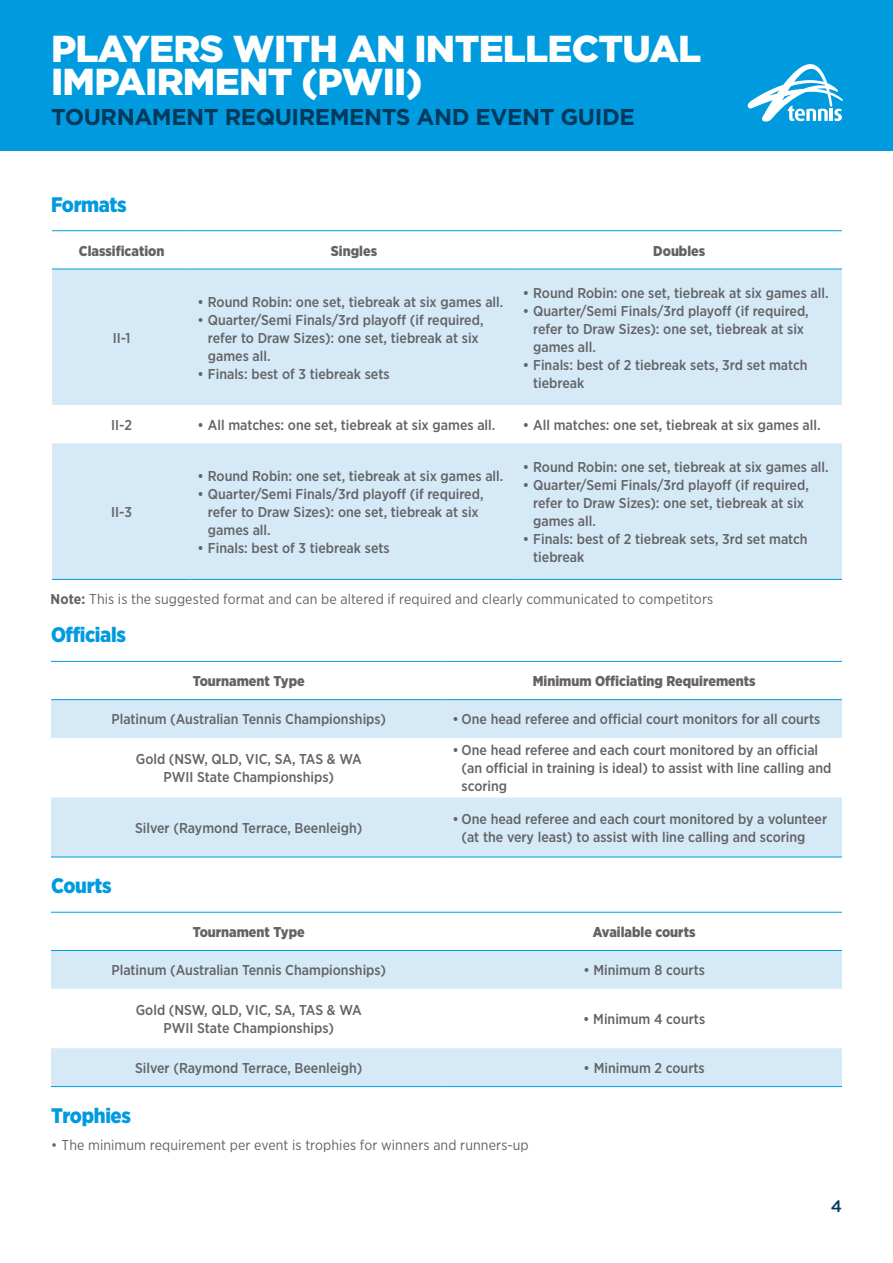
<style>
.page{position:relative;width:893px;height:1263px;background:#fff}
.page>*{position:absolute;margin:0;border:0;box-sizing:border-box;transform-origin:0 0}
.t1{font:900 37.5px/33px "Gotham HTF";letter-spacing:-.02em;color:#fff}
.t2{font:700 22.95px "Gotham HTF";letter-spacing:-.02em;color:#00395c}
.t3{font:900 21px "Gotham Narrow";letter-spacing:-.015em;color:#009bde}
.t4{font:500 16.5px "Gotham HTF";color:#00395c}
.t5{font:500 14.25px/18px "Gotham Narrow";color:#636366}
.t6{font:14.25px "Gotham Narrow";letter-spacing:.005em;color:#636366}
.t7{font:900 14.25px "Gotham Narrow";color:#636366}
.s1{font-weight:700}
</style>
<div class="page">
<div style="left:0;top:0;width:893px;height:151px;background:#009bde"></div>
<svg style="left:747px;top:64px;width:96px;height:58px"></svg>
<svg style="left:52px;top:270px;width:790px;height:309px;background:#daebf7"></svg>
<hr style="left:52px;top:230px;width:139px;height:1px;background:#009bde">
<hr style="left:191px;top:230px;width:326px;height:1px;background:#009bde">
<hr style="left:517px;top:230px;width:325px;height:1px;background:#009bde">
<hr style="left:52px;top:269px;width:139px;height:1px;background:#009bde">
<hr style="left:191px;top:269px;width:326px;height:1px;background:#009bde">
<hr style="left:517px;top:269px;width:325px;height:1px;background:#009bde">
<hr style="left:52px;top:579px;width:139px;height:1px;background:#009bde">
<hr style="left:191px;top:579px;width:326px;height:1px;background:#009bde">
<hr style="left:517px;top:579px;width:325px;height:1px;background:#009bde">
<svg style="left:51px;top:700px;width:791px;height:157px;fill:#d5e9f7"></svg>
<hr style="left:51px;top:661px;width:395px;height:1px;background:#009bde">
<hr style="left:446px;top:661px;width:396px;height:1px;background:#009bde">
<hr style="left:51px;top:699px;width:395px;height:1px;background:#009bde">
<hr style="left:446px;top:699px;width:396px;height:1px;background:#009bde">
<hr style="left:51px;top:857px;width:395px;height:1px;background:#009bde">
<hr style="left:446px;top:857px;width:396px;height:1px;background:#009bde">
<svg style="left:51px;top:951px;width:791px;height:135px;fill:#d5e9f7"></svg>
<hr style="left:51px;top:912px;width:395px;height:1px;background:#009bde">
<hr style="left:446px;top:912px;width:396px;height:1px;background:#009bde">
<hr style="left:51px;top:950px;width:395px;height:1px;background:#009bde">
<hr style="left:446px;top:950px;width:396px;height:1px;background:#009bde">
<hr style="left:51px;top:1086px;width:395px;height:1px;background:#009bde">
<hr style="left:446px;top:1086px;width:396px;height:1px;background:#009bde">
<h1 class="t1" style="left:51px;top:32px;width:652px">PLAYERS WITH AN INTELLECTUAL<br>IMPAIRMENT (PWII)</h1>
<h2 class="t2" style="left:51px;top:104px;width:585px">TOURNAMENT REQUIREMENTS AND EVENT GUIDE</h2>
<h3 class="t3" style="left:51px;top:191px;width:77px">Formats</h3>
<p class="t7" style="left:79px;top:241px;width:87px">Classification</p>
<p class="t7" style="left:331px;top:241px;width:48px">Singles</p>
<p class="t7" style="left:653px;top:241px;width:54px">Doubles</p>
<p class="t5" style="left:113px;top:328px;width:19px">II-1</p>
<p class="t5" style="left:197px;top:292px;width:307px">• Round Robin: one set, tiebreak at six games all.</p>
<p class="t5" style="left:208px;top:310px;width:277px;text-indent:-11px">• Quarter/Semi Finals/3rd playoff (if required, refer to Draw Sizes): one set, tiebreak at six games all.</p>
<p class="t5" style="left:197px;top:364px;width:194px">• Finals: best of 3 tiebreak sets</p>
<p class="t5" style="left:523px;top:283px;width:307px">• Round Robin: one set, tiebreak at six games all.</p>
<p class="t5" style="left:533px;top:301px;width:277px;text-indent:-11px">• Quarter/Semi Finals/3rd playoff (if required, refer to Draw Sizes): one set, tiebreak at six games all.</p>
<p class="t5" style="left:533px;top:355px;width:276px;text-indent:-11px">• Finals: best of 2 tiebreak sets, 3rd set match tiebreak</p>
<p class="t5" style="left:111px;top:416px;width:22px">II-2</p>
<p class="t5" style="left:197px;top:416px;width:299px">• All matches: one set, tiebreak at six games all.</p>
<p class="t5" style="left:523px;top:416px;width:299px">• All matches: one set, tiebreak at six games all.</p>
<p class="t5" style="left:523px;top:458px;width:307px">• Round Robin: one set, tiebreak at six games all.</p>
<p class="t5" style="left:533px;top:476px;width:277px;text-indent:-11px">• Quarter/Semi Finals/3rd playoff (if required, refer to Draw Sizes): one set, tiebreak at six games all.</p>
<p class="t5" style="left:533px;top:530px;width:276px;text-indent:-11px">• Finals: best of 2 tiebreak sets, 3rd set match tiebreak</p>
<p class="t6" style="left:51px;top:590px;width:664px"><span class="s1">Note:</span> This is the suggested format and can be altered if required and clearly communicated to competitors</p>
<h3 class="t3" style="left:51px;top:621px;width:76px">Officials</h3>
<p class="t7" style="left:193px;top:672px;width:114px">Tournament Type</p>
<p class="t7" style="left:533px;top:672px;width:224px">Minimum Officiating Requirements</p>
<p class="t5" style="left:111px;top:710px;width:276px">Platinum (Australian Tennis Championships)</p>
<p class="t5" style="left:452px;top:710px;width:369px">• One head referee and official court monitors for all courts</p>
<p class="t5" style="left:136px;top:750px;width:227px;text-align:center">Gold (NSW, QLD, VIC, SA, TAS &amp; WA<br>PWII State Championships)</p>
<p class="t5" style="left:461px;top:741px;width:371px;text-indent:-9px">• One head referee and each court monitored by an official (an official in training is ideal) to assist with line calling and scoring</p>
<p class="t5" style="left:135px;top:819px;width:229px">Silver (Raymond Terrace, Beenleigh)</p>
<p class="t5" style="left:461px;top:810px;width:367px;text-indent:-9px">• One head referee and each court monitored by a volunteer (at the very least) to assist with line calling and scoring</p>
<h3 class="t3" style="left:51px;top:871px;width:62px">Courts</h3>
<p class="t7" style="left:193px;top:923px;width:114px">Tournament Type</p>
<p class="t7" style="left:593px;top:923px;width:104px">Available courts</p>
<p class="t5" style="left:111px;top:961px;width:276px">Platinum (Australian Tennis Championships)</p>
<p class="t5" style="left:583px;top:961px;width:123px">• Minimum 8 courts</p>
<p class="t5" style="left:136px;top:1001px;width:227px;text-align:center">Gold (NSW, QLD, VIC, SA, TAS &amp; WA<br>PWII State Championships)</p>
<p class="t5" style="left:583px;top:1010px;width:123px">• Minimum 4 courts</p>
<p class="t5" style="left:135px;top:1059px;width:229px">Silver (Raymond Terrace, Beenleigh)</p>
<p class="t5" style="left:584px;top:1059px;width:123px">• Minimum 2 courts</p>
<h3 class="t3" style="left:51px;top:1102px;width:81px">Trophies</h3>
<p class="t6" style="left:51px;top:1136px;width:479px">• The minimum requirement per event is trophies for winners and runners-up</p>
<p class="t5" style="left:197px;top:467px;width:307px">• Round Robin: one set, tiebreak at six games all.</p>
<p class="t5" style="left:208px;top:485px;width:277px;text-indent:-11px">• Quarter/Semi Finals/3rd playoff (if required, refer to Draw Sizes): one set, tiebreak at six games all.</p>
<p class="t5" style="left:197px;top:539px;width:194px">• Finals: best of 3 tiebreak sets</p>
<p class="t5" style="left:111px;top:503px;width:22px">II-3</p>
<p class="t4" style="left:831px;top:1197px;width:13px">4</p>
</div>
